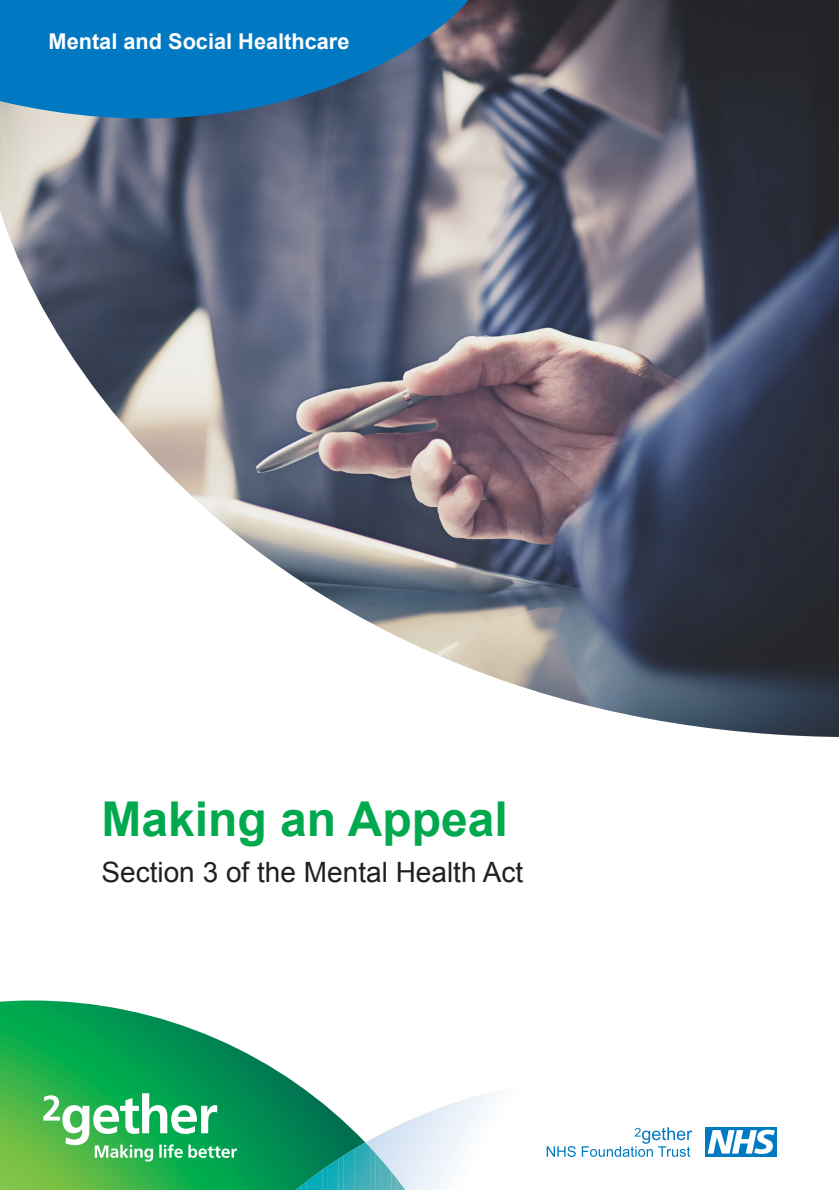
<style>
.page{position:relative;width:839px;height:1190px;background:#fff}
.page>*{position:absolute;margin:0;border:0;box-sizing:border-box;transform-origin:0 0}
.t1{font:700 48px "Arial";color:#00a94e}
.t2{font:28px "Arial";color:#231f20}
.t3{font:700 21.8px "Arial";color:#fff}
</style>
<div class="page">
<svg style="left:0;top:1000px;width:365px;height:189px"></svg>
<svg style="left:367px;top:1092px;width:410px;height:97px"></svg>
<img style="left:354px;top:1142px;width:16px;height:47px">
<img style="left:343px;top:1148px;width:11px;height:41px">
<img style="left:370px;top:1147px;width:6px;height:42px">
<img style="left:338px;top:1155px;width:6px;height:34px">
<img style="left:375px;top:1153px;width:6px;height:36px">
<img style="left:328px;top:1158px;width:10px;height:31px">
<img style="left:381px;top:1159px;width:5px;height:30px">
<img style="left:322px;top:1165px;width:6px;height:24px">
<img style="left:386px;top:1165px;width:5px;height:24px">
<img style="left:317px;top:1169px;width:6px;height:20px">
<img style="left:391px;top:1171px;width:6px;height:18px">
<img style="left:306px;top:1173px;width:11px;height:16px">
<svg style="left:397px;top:1178px;width:10px;height:11px"></svg>
<svg style="left:290px;top:1181px;width:17px;height:9px"></svg>
<svg style="left:43px;top:1093px;width:194px;height:68px"></svg>
<svg style="left:547px;top:1145px;width:29px;height:11px"></svg>
<svg style="left:705px;top:1127px;width:72px;height:29px"></svg>
<svg style="left:707px;top:1129px;width:68px;height:24px"></svg>
<svg style="left:582px;top:1127px;width:110px;height:29px"></svg>
<img style="left:0;top:0;width:839px;height:737px">
<svg style="left:0;top:0;width:478px;height:168px;background:#3678a7"></svg>
<p class="t3" style="left:49px;top:27px;width:302px">Mental and Social Healthcare</p>
<p class="t1" style="left:101px;top:786px;width:408px">Making an Appeal</p>
<p class="t2" style="left:101px;top:853px;width:423px">Section 3 of the Mental Health Act</p>
</div>
